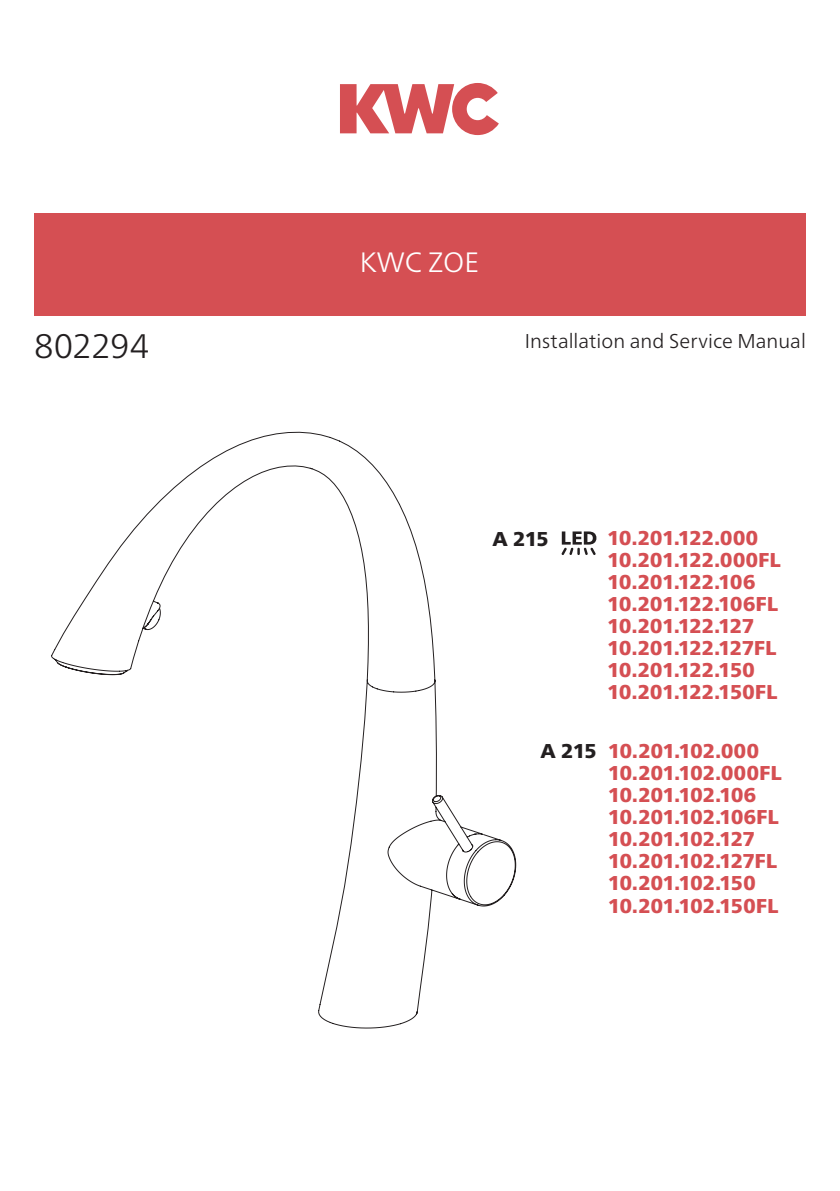
<style>
.page{position:relative;width:840px;height:1191px;background:#fff}
.page>*{position:absolute;margin:0;border:0;box-sizing:border-box;transform-origin:0 0}
.t1{font:300 34px "Frutiger Neue LTW1 G";letter-spacing:-.015em;color:#231f20}
.Mont__Pos__im_Bild{font:300 28px "Frutiger Neue LTW1 G";color:#fff}
.t2{font:900 20px "Frutiger Neue LTW1 G";letter-spacing:-.005em;color:#d54f53}
.t3{font:300 20px "Frutiger Neue LTW1 G";color:#231f20}
.t4{font:900 20px "Frutiger Neue LTW1 G";letter-spacing:-.03em;color:#231f20}
</style>
<div class="page">
<div style="left:34px;top:213px;width:771px;height:102px;background:#d54f53"></div>
<svg style="left:340px;top:83px;width:158px;height:52px"></svg>
<svg style="left:51px;top:431px;width:465px;height:598px"></svg>
<svg style="left:561px;top:531px;width:35px;height:24px"></svg>
<p class="t1" style="left:34px;top:321px;width:117px">802294</p>
<p class="Mont__Pos__im_Bild" style="left:359px;top:242px;width:121px">KWC ZOE</p>
<p class="t3" style="left:524px;top:326px;width:282px">Installation and Service Manual</p>
<p class="t4" style="left:492px;top:524px;width:58px">A 215</p>
<p class="t2" style="left:607px;top:523px;width:152px">10.201.122.000</p>
<p class="t2" style="left:607px;top:545px;width:175px">10.201.122.000FL</p>
<p class="t2" style="left:607px;top:567px;width:149px">10.201.122.106</p>
<p class="t2" style="left:607px;top:589px;width:172px">10.201.122.106FL</p>
<p class="t2" style="left:607px;top:611px;width:148px">10.201.122.127</p>
<p class="t2" style="left:607px;top:633px;width:170px">10.201.122.127FL</p>
<p class="t2" style="left:607px;top:655px;width:148px">10.201.122.150</p>
<p class="t2" style="left:607px;top:677px;width:171px">10.201.122.150FL</p>
<p class="t4" style="left:540px;top:736px;width:58px">A 215</p>
<p class="t2" style="left:607px;top:736px;width:152px">10.201.102.000</p>
<p class="t2" style="left:607px;top:758px;width:175px">10.201.102.000FL</p>
<p class="t2" style="left:607px;top:780px;width:149px">10.201.102.106</p>
<p class="t2" style="left:607px;top:802px;width:172px">10.201.102.106FL</p>
<p class="t2" style="left:607px;top:824px;width:148px">10.201.102.127</p>
<p class="t2" style="left:607px;top:846px;width:171px">10.201.102.127FL</p>
<p class="t2" style="left:607px;top:868px;width:149px">10.201.102.150</p>
<p class="t2" style="left:607px;top:890px;width:172px">10.201.102.150FL</p>
</div>
